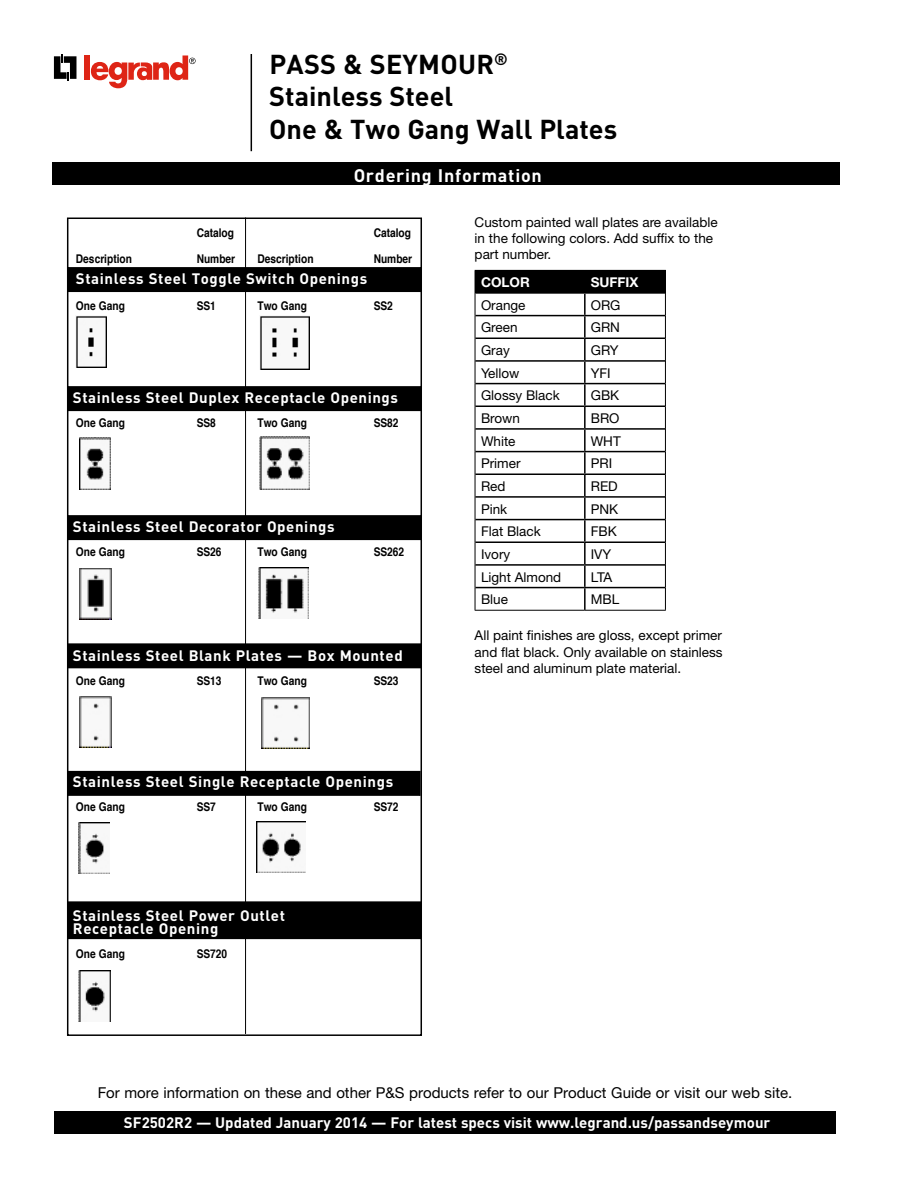
<style>
.page{position:relative;width:918px;height:1188px;background:#fff}
.page>*{position:absolute;margin:0;border:0;box-sizing:border-box;transform-origin:0 0}
.t1{font:700 27px/32.4px "DIN Pro";color:#000}
.t2{font:700 18px "DIN Pro";letter-spacing:.04em;color:#fff}
.t3{font:700 15px/13.5px "DIN Pro";letter-spacing:.04em;color:#fff}
.t4{font:15px "Helvetica Neue";color:#000}
.t5{font:700 15px "DIN Pro";color:#fff}
.t6{font:13.5px/16.2px "Helvetica Neue";color:#000}
.t7{font:700 13.5px "Helvetica Neue";color:#fff}
.t8{font:700 12px "Helvetica";color:#000;scale:.85 1}
</style>
<div class="page">
<hr style="left:245px;top:218px;width:1px;height:816px;background:#000">
<div style="left:68px;top:902px;width:353px;height:37px;background:#000"></div>
<div style="left:68px;top:771px;width:352px;height:24px;background:#000"></div>
<div style="left:67px;top:771px;width:354px;height:25px;border:1px solid #000"></div>
<div style="left:68px;top:516px;width:353px;height:24px;background:#000"></div>
<div style="left:68px;top:515px;width:353px;height:25px;border:1px solid #000"></div>
<div style="left:68px;top:644px;width:353px;height:24px;background:#000"></div>
<div style="left:68px;top:387px;width:353px;height:24px;background:#000"></div>
<div style="left:68px;top:386px;width:353px;height:25px;border:1px solid #000"></div>
<div style="left:52px;top:162px;width:787px;height:23px;background:#000"></div>
<hr style="left:251px;top:54px;width:1px;height:97px;background:#000">
<div style="left:54px;top:1111px;width:782px;height:23px;background:#000"></div>
<div style="left:68px;top:268px;width:353px;height:24px;background:#000"></div>
<div style="left:68px;top:267px;width:353px;height:25px;border:1px solid #000"></div>
<img style="left:76px;top:316px;width:31px;height:52px">
<div style="left:67px;top:218px;width:355px;height:818px;border:2px solid #000"></div>
<svg style="left:260px;top:437px;width:50px;height:53px"></svg>
<img style="left:260px;top:437px;width:49px;height:52px">
<svg style="left:79px;top:437px;width:32px;height:53px"></svg>
<img style="left:79px;top:437px;width:31px;height:52px">
<svg style="left:261px;top:697px;width:49px;height:52px"></svg>
<img style="left:261px;top:697px;width:48px;height:51px">
<img style="left:80px;top:568px;width:31px;height:51px">
<img style="left:259px;top:568px;width:49px;height:51px">
<img style="left:78px;top:822px;width:32px;height:51px">
<img style="left:260px;top:316px;width:49px;height:53px">
<div style="left:78px;top:695px;width:36px;height:57px;background:linear-gradient(to right,#fff,#fff)"></div>
<img style="left:80px;top:697px;width:31px;height:51px">
<img style="left:257px;top:822px;width:48px;height:51px">
<img style="left:78px;top:971px;width:33px;height:50px">
<div style="left:85px;top:55px;width:5px;height:25px;background:#de2516"></div>
<svg style="left:91px;top:55px;width:105px;height:33px"></svg>
<svg style="left:54px;top:55px;width:22px;height:26px"></svg>
<div style="left:475px;top:270px;width:110px;height:23px;background:#000"></div>
<div style="left:585px;top:270px;width:80px;height:23px;background:#000"></div>
<hr style="left:585px;top:270px;width:81px;height:1px;background:#000">
<svg style="left:475px;top:294px;width:1px;height:316px"></svg>
<svg style="left:665px;top:271px;width:1px;height:339px"></svg>
<hr style="left:475px;top:610px;width:110px;height:1px;background:#000">
<hr style="left:585px;top:610px;width:81px;height:1px;background:#000">
<hr style="left:475px;top:292px;width:110px;height:2px;background:#000">
<hr style="left:585px;top:292px;width:80px;height:2px;background:#000">
<hr style="left:584px;top:294px;width:2px;height:21px;background:#000">
<hr style="left:475px;top:315px;width:110px;height:1px;background:#000">
<hr style="left:585px;top:315px;width:80px;height:1px;background:#000">
<hr style="left:584px;top:316px;width:2px;height:22px;background:#000">
<hr style="left:475px;top:338px;width:110px;height:1px;background:#000">
<hr style="left:585px;top:338px;width:80px;height:1px;background:#000">
<hr style="left:584px;top:339px;width:2px;height:21px;background:#000">
<hr style="left:475px;top:360px;width:110px;height:2px;background:#000">
<hr style="left:585px;top:360px;width:80px;height:2px;background:#000">
<hr style="left:584px;top:362px;width:2px;height:21px;background:#000">
<hr style="left:475px;top:383px;width:110px;height:1px;background:#000">
<hr style="left:585px;top:383px;width:80px;height:1px;background:#000">
<hr style="left:584px;top:384px;width:2px;height:22px;background:#000">
<hr style="left:475px;top:406px;width:110px;height:1px;background:#000">
<hr style="left:585px;top:406px;width:80px;height:1px;background:#000">
<hr style="left:584px;top:407px;width:2px;height:21px;background:#000">
<hr style="left:475px;top:428px;width:110px;height:2px;background:#000">
<hr style="left:585px;top:428px;width:80px;height:2px;background:#000">
<hr style="left:584px;top:430px;width:2px;height:21px;background:#000">
<hr style="left:475px;top:451px;width:110px;height:1px;background:#000">
<hr style="left:585px;top:451px;width:80px;height:1px;background:#000">
<hr style="left:584px;top:452px;width:2px;height:22px;background:#000">
<hr style="left:475px;top:474px;width:110px;height:1px;background:#000">
<hr style="left:585px;top:474px;width:80px;height:1px;background:#000">
<hr style="left:584px;top:475px;width:2px;height:21px;background:#000">
<hr style="left:475px;top:496px;width:110px;height:2px;background:#000">
<hr style="left:585px;top:496px;width:80px;height:2px;background:#000">
<hr style="left:584px;top:498px;width:2px;height:21px;background:#000">
<hr style="left:475px;top:519px;width:110px;height:1px;background:#000">
<hr style="left:585px;top:519px;width:80px;height:1px;background:#000">
<hr style="left:584px;top:520px;width:2px;height:21px;background:#000">
<hr style="left:475px;top:541px;width:110px;height:2px;background:#000">
<hr style="left:585px;top:541px;width:80px;height:2px;background:#000">
<hr style="left:584px;top:543px;width:2px;height:21px;background:#000">
<hr style="left:475px;top:564px;width:110px;height:2px;background:#000">
<hr style="left:585px;top:564px;width:80px;height:2px;background:#000">
<hr style="left:584px;top:566px;width:2px;height:21px;background:#000">
<hr style="left:475px;top:587px;width:110px;height:1px;background:#000">
<hr style="left:585px;top:587px;width:80px;height:1px;background:#000">
<hr style="left:584px;top:588px;width:2px;height:22px;background:#000">
<h1 class="t1" style="left:269px;top:47px;width:350px">Pass &amp; Seymo ur<sup>®<br></sup>Stainless Steel<br>One &amp; Two Gang Wall Plates</h1>
<h2 class="t2" style="left:354px;top:163px;width:190px">Ordering I nformation</h2>
<p class="t8" style="left:197px;top:223px;width:46px">Catalog</p>
<p class="t8" style="left:374px;top:223px;width:46px">Catalog</p>
<p class="t8" style="left:76px;top:249px;width:68px">Description</p>
<p class="t8" style="left:197px;top:249px;width:47px">Number</p>
<p class="t8" style="left:257px;top:249px;width:68px">Description</p>
<p class="t8" style="left:374px;top:249px;width:47px">Number</p>
<p class="t3" style="left:76px;top:271px;width:293px">Stainless Steel Toggle Switch Openings</p>
<p class="t8" style="left:76px;top:296px;width:59px">One Gang</p>
<p class="t8" style="left:197px;top:296px;width:24px">SS1</p>
<p class="t8" style="left:257px;top:296px;width:60px">Two Gang</p>
<p class="t8" style="left:374px;top:296px;width:24px">SS2</p>
<p class="t3" style="left:73px;top:390px;width:327px">Stainless Steel Duplex Receptacle Openings</p>
<p class="t8" style="left:76px;top:413px;width:59px">One Gang</p>
<p class="t8" style="left:197px;top:413px;width:24px">SS8</p>
<p class="t8" style="left:257px;top:413px;width:60px">Two Gang</p>
<p class="t8" style="left:374px;top:413px;width:31px">SS82</p>
<p class="t3" style="left:73px;top:519px;width:263px">Stainless Steel Decorator Openings</p>
<p class="t8" style="left:76px;top:542px;width:59px">One Gang</p>
<p class="t8" style="left:197px;top:542px;width:31px">SS26</p>
<p class="t8" style="left:257px;top:542px;width:60px">Two Gang</p>
<p class="t8" style="left:374px;top:542px;width:38px">SS262</p>
<p class="t3" style="left:73px;top:648px;width:331px">Stainless Steel Blank Plates — Box Mounted</p>
<p class="t8" style="left:76px;top:671px;width:59px">One Gang</p>
<p class="t8" style="left:197px;top:671px;width:31px">SS13</p>
<p class="t8" style="left:257px;top:671px;width:60px">Two Gang</p>
<p class="t8" style="left:374px;top:671px;width:31px">SS23</p>
<p class="t3" style="left:73px;top:774px;width:322px">Stainless Steel Single Receptacle Openings</p>
<p class="t8" style="left:76px;top:797px;width:59px">One Gang</p>
<p class="t8" style="left:197px;top:797px;width:24px">SS7</p>
<p class="t8" style="left:257px;top:797px;width:60px">Two Gang</p>
<p class="t8" style="left:374px;top:797px;width:31px">SS72</p>
<p class="t3" style="left:73px;top:908px;width:214px">Stainless Steel Power Outlet<br>Receptacle Opening</p>
<p class="t8" style="left:76px;top:944px;width:59px">One Gang</p>
<p class="t8" style="left:197px;top:944px;width:38px">SS720</p>
<p class="t6" style="left:475px;top:214px;width:245px">Custom painted wall plates are available in the following colors. Add suffix to the part number.</p>
<p class="t7" style="left:481px;top:274px;width:50px">COLOR</p>
<p class="t7" style="left:591px;top:274px;width:49px">SUFFIX</p>
<p class="t6" style="left:481px;top:296px;width:46px">Orange</p>
<p class="t6" style="left:591px;top:296px;width:31px">ORG</p>
<p class="t6" style="left:481px;top:319px;width:38px">Green</p>
<p class="t6" style="left:591px;top:319px;width:31px">GRN</p>
<p class="t6" style="left:481px;top:342px;width:30px">Gray</p>
<p class="t6" style="left:591px;top:342px;width:29px">GRY</p>
<p class="t6" style="left:481px;top:364px;width:40px">Yellow</p>
<p class="t6" style="left:591px;top:364px;width:21px">YFI</p>
<p class="t6" style="left:481px;top:387px;width:80px">Glossy Black</p>
<p class="t6" style="left:591px;top:387px;width:30px">GBK</p>
<p class="t6" style="left:481px;top:410px;width:40px">Brown</p>
<p class="t6" style="left:591px;top:410px;width:30px">BRO</p>
<p class="t6" style="left:481px;top:432px;width:36px">White</p>
<p class="t6" style="left:591px;top:432px;width:31px">WHT</p>
<p class="t6" style="left:481px;top:455px;width:41px">Primer</p>
<p class="t6" style="left:591px;top:455px;width:23px">PRI</p>
<p class="t6" style="left:481px;top:478px;width:26px">Red</p>
<p class="t6" style="left:591px;top:478px;width:28px">RED</p>
<p class="t6" style="left:481px;top:500px;width:28px">Pink</p>
<p class="t6" style="left:591px;top:500px;width:29px">PNK</p>
<p class="t6" style="left:481px;top:523px;width:61px">Flat Black</p>
<p class="t6" style="left:591px;top:523px;width:28px">FBK</p>
<p class="t6" style="left:481px;top:546px;width:31px">Ivory</p>
<p class="t6" style="left:591px;top:546px;width:22px">IVY</p>
<p class="t6" style="left:481px;top:568px;width:82px">Light Almond</p>
<p class="t6" style="left:591px;top:568px;width:23px">LTA</p>
<p class="t6" style="left:481px;top:591px;width:28px">Blue</p>
<p class="t6" style="left:591px;top:591px;width:30px">MBL</p>
<p class="t6" style="left:475px;top:627px;width:250px;text-align:justify">All paint finishes are gloss, except primer and flat black. Only available on stainless steel and aluminum plate material.</p>
<p class="t4" style="left:98px;top:1083px;width:696px">For more information on these and other P&amp;S products refer to our Product Guide or visit our web site.</p>
<p class="t5" style="left:124px;top:1113px;width:648px">SF2502R2 — Updated January 2014 — For latest specs visit www.legrand.us/passandseymour</p>
</div>
